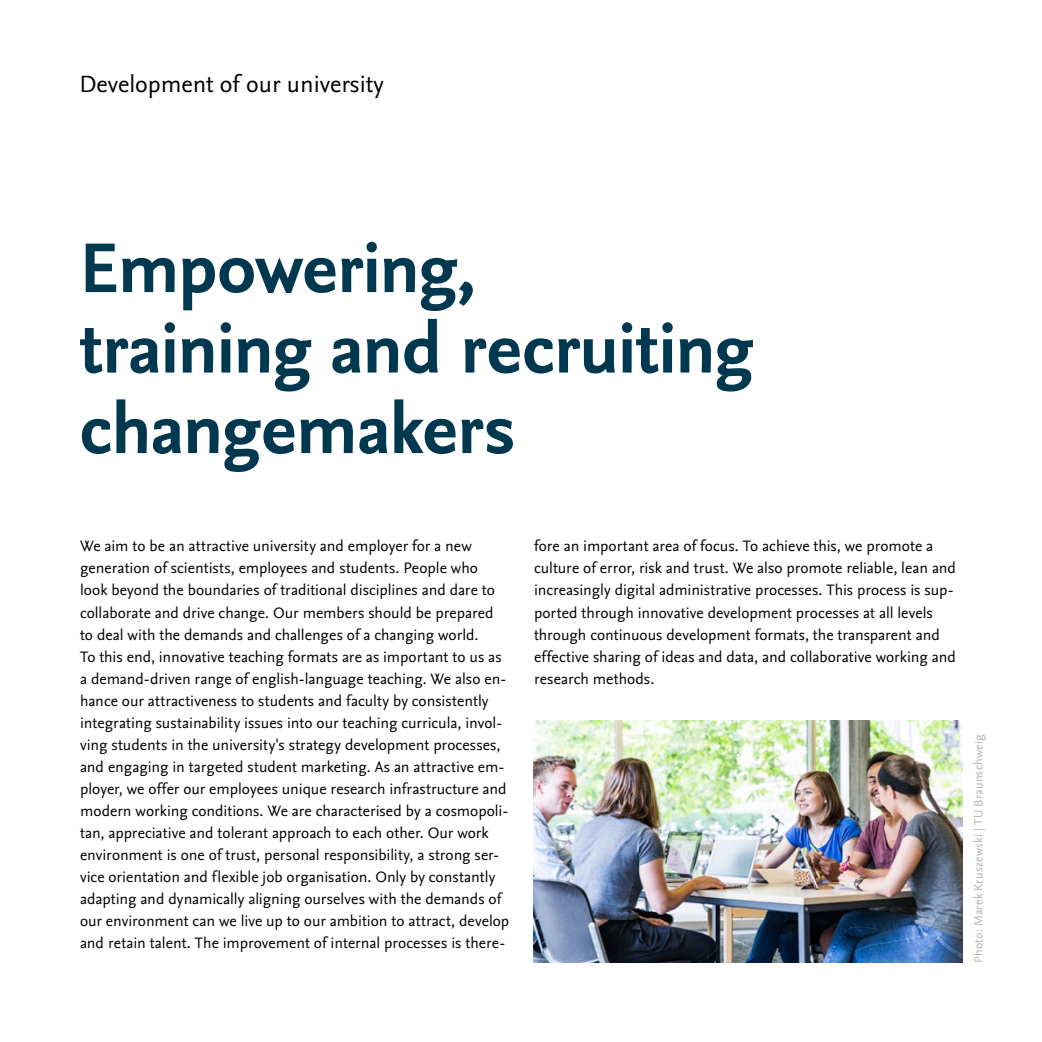
<style>
.page{position:relative;width:1042px;height:1042px;background:#fff}
.page>*{position:absolute;margin:0;border:0;box-sizing:border-box;transform-origin:0 0}
.t1{font:700 73.5px/80.5px "Nexus Sans Pro";letter-spacing:-.015em;color:#00384f}
.t2{font:24.5px "Nexus Sans Pro";color:#000}
.t3{font:15.75px/22.1px "Nexus Sans Pro";color:#000}
.t4{font:12.25px "Nexus Sans Pro";letter-spacing:.015em;color:#b3b2b2}
</style>
<div class="page">
<img style="left:533px;top:720px;width:429px;height:242px">
<h2 class="t2" style="left:79px;top:65px;width:306px">Development of our university</h2>
<h1 class="t1" style="left:79px;top:224px;width:676px">Empowering,<br>training and recruiting changemakers</h1>
<p class="t3" style="left:80px;top:534px;width:431px">We aim to be an attractive university and employer for a new generation of scientists, employees and students. People who look beyond the boundaries of traditional disciplines and dare to collaborate and drive change. Our members should be prepared to deal with the demands and challenges of a changing world.<br>To this end, innovative teaching formats are as important to us as a demand-driven range of english-language teaching. We also en&shy;hance our attractiveness to students and faculty by consistently integrating sustainability issues into our teaching curricula, invol&shy;ving students in the university's strategy development processes, and engaging in targeted student marketing. As an attractive em&shy;ployer, we offer our employees unique research infrastructure and modern working conditions. We are characterised by a cosmopoli&shy;tan, appreciative and tolerant approach to each other. Our work environment is one of trust, personal responsibility, a strong ser&shy;vice orientation and flexible job organisation. Only by constantly adapting and dynamically aligning ourselves with the demands of our environment can we live up to our ambition to attract, develop and retain talent. The improvement of internal processes is there-</p>
<p class="t3" style="left:534px;top:534px;width:423px">fore an important area of focus. To achieve this, we promote a culture of error, risk and trust. We also promote reliable, lean and increasingly digital administrative processes. This process is sup&shy;ported through innovative development processes at all levels through continuous development formats, the transparent and effective sharing of ideas and data, and collaborative working and research methods.</p>
<p class="t4" style="left:969px;top:962px;width:229px;rotate:-90deg">Photo: Marek Kruszewski | TU Braunschweig</p>
</div>
